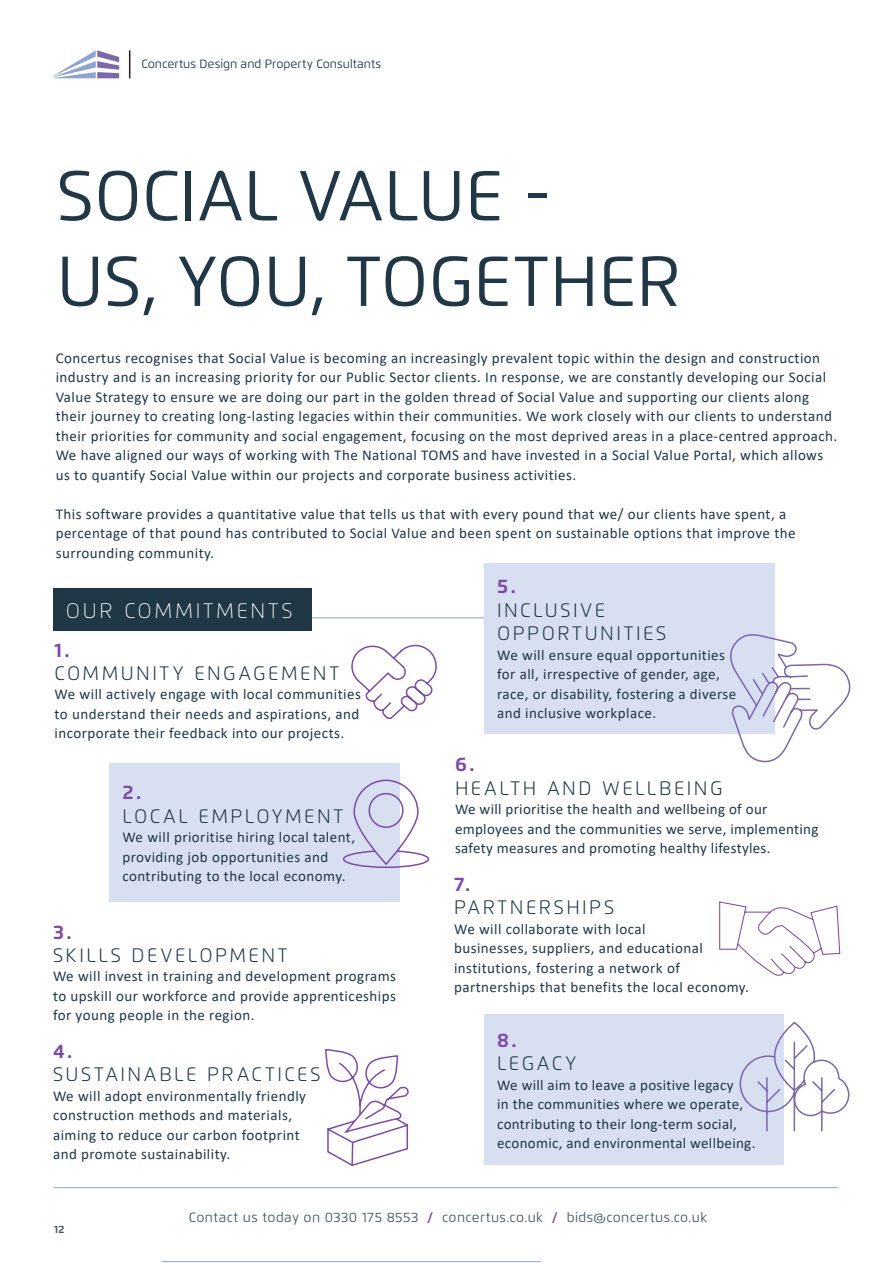
<style>
.page{position:relative;width:893px;height:1263px;background:#fff}
.page>*{position:absolute;margin:0;border:0;box-sizing:border-box;transform-origin:0 0}
.t1{font:70.5px/85.5px "Flexo";color:#203746}
.t2{font:100 21px "Flexo";letter-spacing:.125em;color:#fff}
.t3{font:300 19.5px/23.4px "Flexo";letter-spacing:.125em;color:#203746}
.t4{font:700 19.5px "Flexo";color:#7c4aad}
.t5{font:15px/19.5px "Calibri";letter-spacing:.03em;color:#203746}
.t6{font:13.5px "Flexo";letter-spacing:.03em;color:#445964}
.t7{font:12px "Flexo";color:#203746}
.t8{font:700 10.5px "Flexo";color:#445964}
.s1{font-weight:700;color:#7c4aad}
</style>
<div class="page">
<hr style="left:54px;top:1187px;width:784px;height:1px;background:#8ba4d4">
<svg style="left:129px;top:50px;width:1px;height:28px"></svg>
<svg style="left:53px;top:50px;width:66px;height:28px"></svg>
<hr style="left:69px;top:617px;width:653px;height:1px;background:#8ba4d4">
<hr style="left:162px;top:1261px;width:379px;height:1px;background:#8ba4d4">
<div style="left:53px;top:588px;width:259px;height:43px;background:#203746"></div>
<div style="left:484px;top:563px;width:291px;height:170px;background:#d8dff0"></div>
<svg style="left:351px;top:644px;width:86px;height:75px"></svg>
<div style="left:110px;top:763px;width:290px;height:139px;background:#d8dff0"></div>
<svg style="left:342px;top:779px;width:88px;height:89px"></svg>
<svg style="left:325px;top:1050px;width:84px;height:116px"></svg>
<div style="left:484px;top:1015px;width:300px;height:150px;background:#d8dff0"></div>
<svg style="left:726px;top:634px;width:125px;height:129px"></svg>
<svg style="left:719px;top:901px;width:122px;height:75px"></svg>
<svg style="left:739px;top:1022px;width:111px;height:110px"></svg>
<p class="t7" style="left:141px;top:57px;width:241px">Concertus Design and Property Consultants</p>
<h1 class="t1" style="left:57px;top:153px;width:626px">SOCIAL VALUE -<br>US, YOU, TOGETHER</h1>
<p class="t5" style="left:56px;top:348px;width:783px">Concertus recognises that Social Value is becoming an increasingly prevalent topic within the design and construction industry and is an increasing priority for our Public Sector clients. In response, we are constantly developing our Social Value Strategy to ensure we are doing our part in the golden thread of Social Value and supporting our clients along their journey to creating long-lasting legacies within their communities. We work closely with our clients to understand their priorities for community and social engagement, focusing on the most deprived areas in a place-centred approach.<br>We have aligned our ways of working with The National TOMS and have invested in a Social Value Portal, which allows us to quantify Social Value within our projects and corporate business activities.</p>
<p class="t5" style="left:56px;top:504px;width:741px">This software provides a quantitative value that tells us that with every pound that we/ our clients have spent, a percentage of that pound has contributed to Social Value and been spent on sustainable options that improve the surrounding community.</p>
<h2 class="t2" style="left:66px;top:598px;width:228px">OUR COMMITMENTS</h2>
<h3 class="t4" style="left:55px;top:638px;width:17px">1.</h3>
<h3 class="t3" style="left:55px;top:661px;width:286px">COMMUNITY ENGAGEMENT</h3>
<p class="t5" style="left:55px;top:684px;width:308px;text-align:justify">We will actively engage with local communities to understand their needs and aspirations, and incorporate their feedback into our projects.</p>
<h3 class="t4" style="left:122px;top:780px;width:20px">2.</h3>
<h3 class="t3" style="left:122px;top:804px;width:222px">LOCAL EMPLOYMENT</h3>
<p class="t5" style="left:122px;top:827px;width:234px">We will prioritise hiring local talent, providing job opportunities and contributing to the local economy.</p>
<h3 class="t4" style="left:53px;top:920px;width:20px">3.</h3>
<h3 class="t3" style="left:53px;top:943px;width:236px">SKILLS DEVELOPMENT</h3>
<p class="t5" style="left:53px;top:966px;width:345px;text-align:justify">We will invest in training and development programs to upskill our workforce and provide apprenticeships for young people in the region.</p>
<h3 class="t4" style="left:53px;top:1039px;width:21px">4.</h3>
<h3 class="t3" style="left:53px;top:1063px;width:269px">SUSTAINABLE PRACTICES</h3>
<p class="t5" style="left:53px;top:1085px;width:254px">We will adopt environmentally friendly construction methods and materials, aiming to reduce our carbon footprint and promote sustainability.</p>
<h3 class="t4" style="left:497px;top:575px;width:20px">5.</h3>
<h3 class="t3" style="left:497px;top:598px;width:171px">INCLUSIVE<br>OPPORTUNITIES</h3>
<p class="t5" style="left:497px;top:645px;width:241px">We will ensure equal opportunities for all, irrespective of gender, age, race, or disability, fostering a diverse and inclusive workplace.</p>
<h3 class="t4" style="left:455px;top:752px;width:21px">6.</h3>
<h3 class="t3" style="left:455px;top:776px;width:269px">HEALTH AND WELLBEING</h3>
<p class="t5" style="left:455px;top:799px;width:365px">We will prioritise the health and wellbeing of our employees and the communities we serve, implementing safety measures and promoting healthy lifestyles.</p>
<h3 class="t4" style="left:454px;top:872px;width:18px">7.</h3>
<h3 class="t3" style="left:454px;top:896px;width:161px">PARTNERSHIPS</h3>
<p class="t5" style="left:454px;top:919px;width:296px">We will collaborate with local<br>businesses, suppliers, and educational institutions, fostering a network of partnerships that benefits the local economy.</p>
<h3 class="t4" style="left:497px;top:1028px;width:21px">8.</h3>
<h3 class="t3" style="left:497px;top:1052px;width:80px">LEGACY</h3>
<p class="t5" style="left:497px;top:1075px;width:260px">We will aim to leave a positive legacy<br>in the communities where we operate, contributing to their long-term social, economic, and environmental wellbeing.</p>
<p class="t8" style="left:54px;top:1223px;width:12px">12</p>
<p class="t6" style="left:189px;top:1209px;width:520px">Contact us today on 0330 175 8553 <span class="s1">/</span> concertus.co.uk <span class="s1">/</span> bids@concertus.co.uk</p>
</div>
